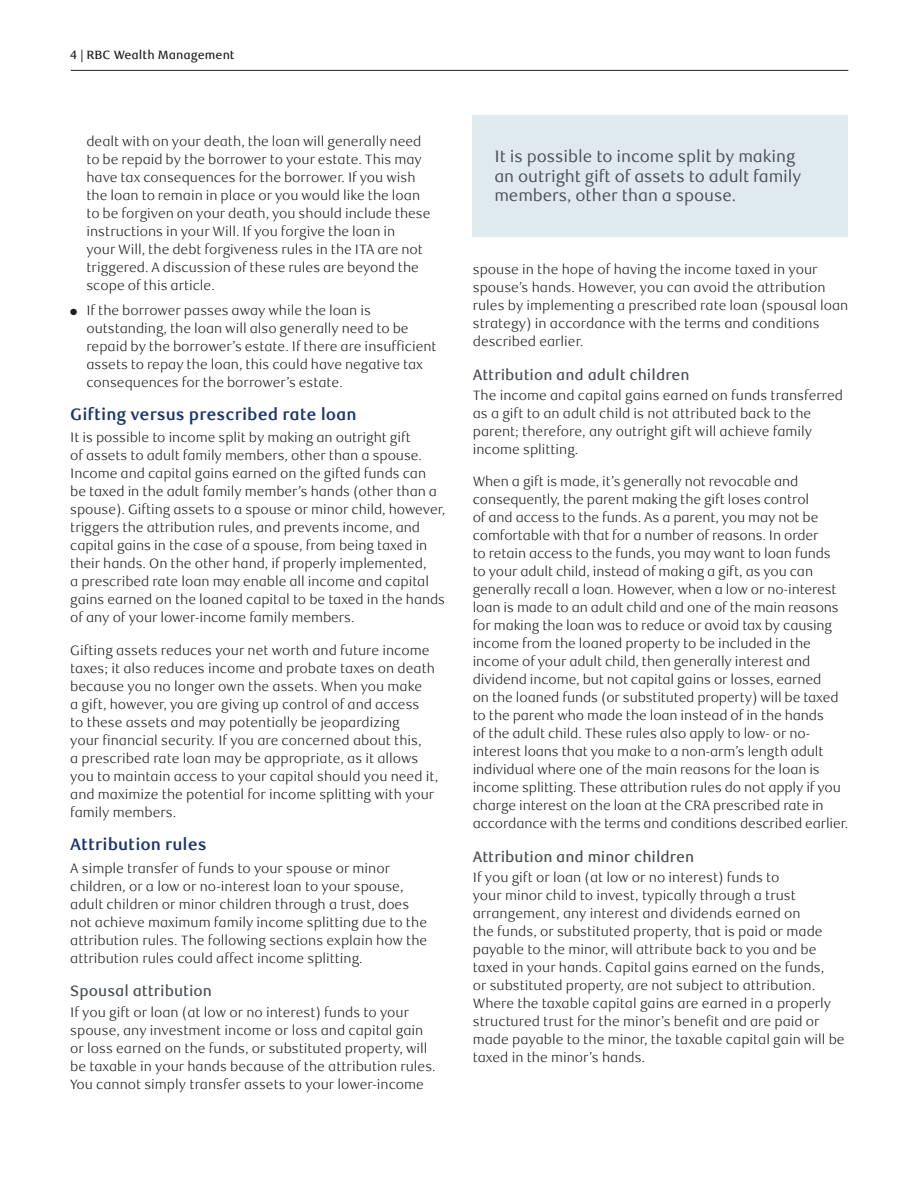
<style>
.page{position:relative;width:918px;height:1188px;background:#fff}
.page>*{position:absolute;margin:0;border:0;box-sizing:border-box;transform-origin:0 0}
.t1{font:16.5px/19.5px "RBC Text";letter-spacing:-.005em;color:#484e54}
._4-Text_Headline{font:700 16.5px "RBC Text";color:#1c366c}
._6-Subhead_L1{font:500 15px "RBC Text";color:#484e54}
._5-Body_Copy{font:300 13.5px/18px "RBC Text";color:#231f20}
.t2{font:500 12px "RBC Text";color:#231f20}
</style>
<div class="page">
<hr style="left:71px;top:70px;width:777px;height:1px;background:#231f20">
<div style="left:473px;top:115px;width:375px;height:122px;background:#dfeaef"></div>
<p class="t2" style="left:70px;top:47px;width:166px">4 | RBC Wealth Management</p>
<p class="_5-Body_Copy" style="left:86px;top:133px;width:346px">dealt with on your death, the loan will generally need to be repaid by the borrower to your estate. This may have tax consequences for the borrower. If you wish the loan to remain in place or you would like the loan to be forgiven on your death, you should include these instructions in your Will. If you forgive the loan in<br>your Will, the debt forgiveness rules in the ITA are not triggered. A discussion of these rules are beyond the scope of this article.</p>
<p class="_5-Body_Copy" style="left:86px;top:302px;width:352px;text-indent:-16px">● If the borrower passes away while the loan is outstanding, the loan will also generally need to be repaid by the borrower’s estate. If there are insufficient assets to repay the loan, this could have negative tax consequences for the borrower’s estate.</p>
<h2 class="_4-Text_Headline" style="left:70px;top:405px;width:288px">Gifting versus prescribed rate loan</h2>
<p class="_5-Body_Copy" style="left:70px;top:429px;width:377px">It is possible to income split by making an outright gift<br>of assets to adult family members, other than a spouse.<br>Income and capital gains earned on the gifted funds can be taxed in the adult family member’s hands (other than a spouse). Gifting assets to a spouse or minor child, however, triggers the attribution rules, and prevents income, and capital gains in the case of a spouse, from being taxed in their hands. On the other hand, if properly implemented,<br>a prescribed rate loan may enable all income and capital gains earned on the loaned capital to be taxed in the hands of any of your lower-income family members.</p>
<p class="_5-Body_Copy" style="left:70px;top:641px;width:370px">Gifting assets reduces your net worth and future income taxes; it also reduces income and probate taxes on death because you no longer own the assets. When you make<br>a gift, however, you are giving up control of and access<br>to these assets and may potentially be jeopardizing<br>your financial security. If you are concerned about this,<br>a prescribed rate loan may be appropriate, as it allows you to maintain access to your capital should you need it, and maximize the potential for income splitting with your family members.</p>
<h2 class="_4-Text_Headline" style="left:70px;top:835px;width:138px">Attribution rules</h2>
<p class="_5-Body_Copy" style="left:70px;top:859px;width:359px">A simple transfer of funds to your spouse or minor children, or a low or no-interest loan to your spouse, adult children or minor children through a trust, does not achieve maximum family income splitting due to the attribution rules. The following sections explain how the attribution rules could affect income splitting.</p>
<h3 class="_6-Subhead_L1" style="left:70px;top:982px;width:143px">Spousal attribution</h3>
<p class="_5-Body_Copy" style="left:70px;top:1003px;width:367px">If you gift or loan (at low or no interest) funds to your spouse, any investment income or loss and capital gain or loss earned on the funds, or substituted property, will be taxable in your hands because of the attribution rules.<br>You cannot simply transfer assets to your lower-income</p>
<p class="t1" style="left:494px;top:147px;width:309px">It is possible to income split by making an outright gift of assets to adult family members, other than a spouse.</p>
<p class="_5-Body_Copy" style="left:473px;top:260px;width:377px">spouse in the hope of having the income taxed in your spouse’s hands. However, you can avoid the attribution rules by implementing a prescribed rate loan (spousal loan strategy) in accordance with the terms and conditions described earlier.</p>
<h3 class="_6-Subhead_L1" style="left:473px;top:366px;width:218px">Attribution and adult children</h3>
<p class="_5-Body_Copy" style="left:473px;top:386px;width:372px">The income and capital gains earned on funds transferred as a gift to an adult child is not attributed back to the parent; therefore, any outright gift will achieve family income splitting.</p>
<p class="_5-Body_Copy" style="left:473px;top:473px;width:377px">When a gift is made, it’s generally not revocable and consequently, the parent making the gift loses control<br>of and access to the funds. As a parent, you may not be comfortable with that for a number of reasons. In order<br>to retain access to the funds, you may want to loan funds<br>to your adult child, instead of making a gift, as you can generally recall a loan. However, when a low or no-interest loan is made to an adult child and one of the main reasons for making the loan was to reduce or avoid tax by causing income from the loaned property to be included in the income of your adult child, then generally interest and dividend income, but not capital gains or losses, earned<br>on the loaned funds (or substituted property) will be taxed to the parent who made the loan instead of in the hands<br>of the adult child. These rules also apply to low- or no&shy;interest loans that you make to a non-arm’s length adult individual where one of the main reasons for the loan is income splitting. These attribution rules do not apply if you charge interest on the loan at the CRA prescribed rate in accordance with the terms and conditions described earlier.</p>
<h3 class="_6-Subhead_L1" style="left:473px;top:848px;width:223px">Attribution and minor children</h3>
<p class="_5-Body_Copy" style="left:473px;top:869px;width:373px">If you gift or loan (at low or no interest) funds to<br>your minor child to invest, typically through a trust arrangement, any interest and dividends earned on<br>the funds, or substituted property, that is paid or made payable to the minor, will attribute back to you and be taxed in your hands. Capital gains earned on the funds,<br>or substituted property, are not subject to attribution.<br>Where the taxable capital gains are earned in a properly structured trust for the minor’s benefit and are paid or made payable to the minor, the taxable capital gain will be taxed in the minor’s hands.</p>
</div>
